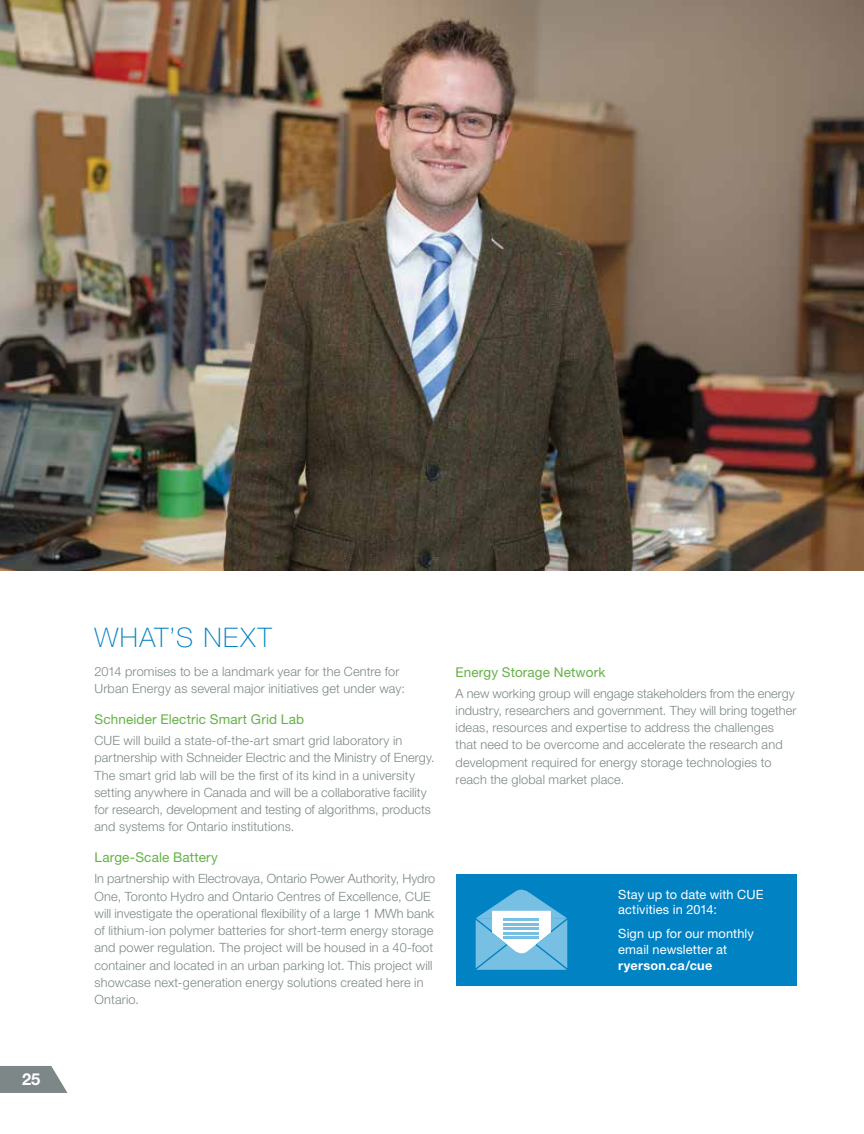
<style>
.page{position:relative;width:864px;height:1134px;background:#fff}
.page>*{position:absolute;margin:0;border:0;box-sizing:border-box;transform-origin:0 0}
.t1{font:100 27px "Helvetica Neue LT Std";letter-spacing:.055em;color:#0082c3}
.t2{font:700 16.5px "Helvetica Neue LT Std";color:#fff}
.t3{font:13.5px "Helvetica Neue LT Std";letter-spacing:.01em;color:#64b246}
.t4{font:300 12.75px/17.2px "Helvetica Neue LT Std";letter-spacing:.01em;color:#7d8787}
.t5{font:12.75px/15.8px "Helvetica Neue LT Std";letter-spacing:.01em;color:#fff}
.t6{font:700 12.75px "Helvetica Neue LT Std";letter-spacing:.02em;color:#fff}
</style>
<div class="page">
<svg style="left:0;top:1066px;width:68px;height:27px;background:#8d9696"></svg>
<div style="left:456px;top:874px;width:340px;height:111px;background:#0082c3"></div>
<svg style="left:476px;top:890px;width:91px;height:80px"></svg>
<hr style="left:504px;top:918px;width:35px;height:2px;background:#77bfe3">
<hr style="left:504px;top:923px;width:35px;height:2px;background:#77bfe3">
<hr style="left:504px;top:927px;width:35px;height:3px;background:#77bfe3">
<hr style="left:504px;top:932px;width:35px;height:2px;background:#77bfe3">
<hr style="left:504px;top:936px;width:35px;height:3px;background:#77bfe3">
<img style="left:0;top:0;width:864px;height:570px">
<p class="t2" style="left:22px;top:1069px;width:20px">25</p>
<h1 class="t1" style="left:94px;top:622px;width:180px">WHAT’S NEXT</h1>
<p class="t4" style="left:95px;top:663px;width:312px">2014 promises to be a landmark year for the Centre for<br>Urban Energy as several major initiatives get under way:</p>
<p class="t3" style="left:95px;top:711px;width:211px">Schneider Electric Smart Grid Lab</p>
<p class="t4" style="left:95px;top:732px;width:342px">CUE will build a state-of-the-art smart grid laboratory in partnership with Schneider Electric and the Ministry of Energy.<br>The smart grid lab will be the first of its kind in a university setting anywhere in Canada and will be a collaborative facility for research, development and testing of algorithms, products and systems for Ontario institutions.</p>
<p class="t3" style="left:95px;top:850px;width:125px">Large-Scale Battery</p>
<p class="t4" style="left:95px;top:870px;width:342px">In partnership with Electrovaya, Ontario Power Authority, Hydro One, Toronto Hydro and Ontario Centres of Excellence, CUE will investigate the operational flexibility of a large 1 MWh bank of lithium-ion polymer batteries for short-term energy storage and power regulation. The project will be housed in a 40-foot container and located in an urban parking lot. This project will showcase next-generation energy solutions created here in Ontario.</p>
<p class="t3" style="left:456px;top:664px;width:151px">Energy Storage Network</p>
<p class="t4" style="left:456px;top:684px;width:342px">A new working group will engage stakeholders from the energy industry, researchers and government. They will bring together ideas, resources and expertise to address the challenges that need to be overcome and accelerate the research and development required for energy storage technologies to reach the global market place.</p>
<p class="t5" style="left:618px;top:886px;width:147px">Stay up to date with CUE activities in 2014:</p>
<p class="t5" style="left:618px;top:926px;width:137px">Sign up for our monthly email newsletter at</p>
<p class="t6" style="left:618px;top:957px;width:96px">ryerson.ca/cue</p>
</div>
